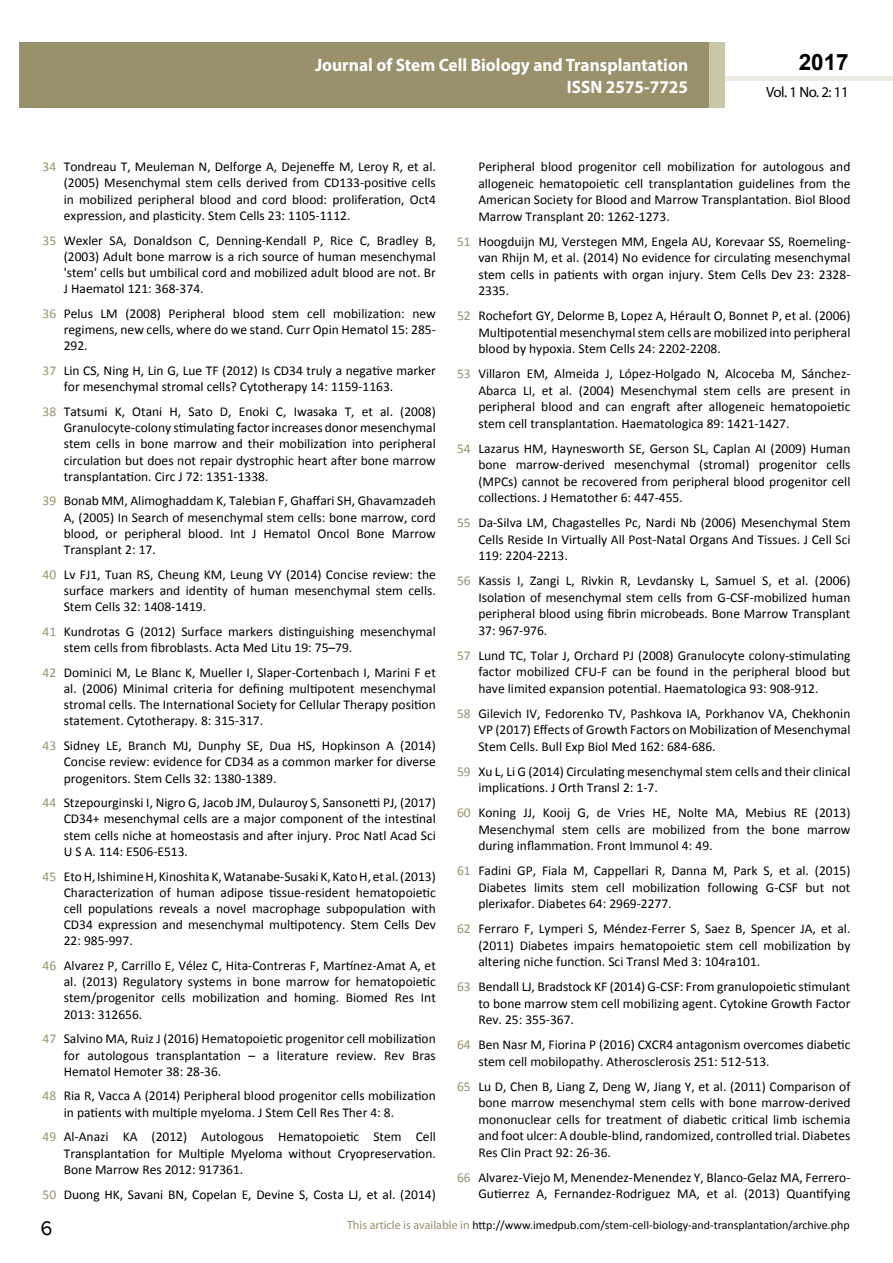
<style>
.page{position:relative;width:893px;height:1263px;background:#fff}
.page>*{position:absolute;margin:0;border:0;box-sizing:border-box;transform-origin:0 0}
.t1{font:25.5px "Tunga";color:#000}
.t2{font:700 22.5px "Arial";color:#000}
.t3{font:700 18px/21.6px "Myriad Pro";color:#fff;text-align:right;scale:.96 1}
.t4{font:14.85px "Myriad Pro";letter-spacing:-.03em;color:#000}
.t5{font:13.5px/16.2px "Calibri";color:#000;text-align:justify}
.t6{font:12px "Calibri";color:#000}
.s1{color:#98916c}
.s2{font-family:"Myriad Pro";color:#98916c}
</style>
<div class="page">
<div style="left:725px;top:76px;width:168px;height:5px;background:#ecebe0"></div>
<div style="left:19px;top:42px;width:690px;height:66px;background:#98916c"></div>
<div style="left:709px;top:42px;width:16px;height:66px;background:#c9c7a9"></div>
<h3 class="t3" style="left:315px;top:54px;width:390px">Journal of Stem Cell Biology and Transplantation<br>ISSN 2575-7725</h3>
<h2 class="t2" style="left:799px;top:47px;width:52px">2017</h2>
<p class="t4" style="left:766px;top:83px;width:84px">Vol. 1 No. 2: 11</p>
<p class="t5" style="left:64px;top:159px;width:374px;text-indent:-21px"><span class="s1">34</span> Tondreau T, Meuleman N, Delforge A, Dejeneffe M, Leroy R, et al. (2005) Mesenchymal stem cells derived from CD133-positive cells in mobilized peripheral blood and cord blood: proliferation, Oct4 expression, and plasticity. Stem Cells 23: 1105-1112.</p>
<p class="t5" style="left:64px;top:232px;width:374px;text-indent:-21px"><span class="s1">35</span> Wexler SA, Donaldson C, Denning-Kendall P, Rice C, Bradley B, (2003) Adult bone marrow is a rich source of human mesenchymal 'stem' cells but umbilical cord and mobilized adult blood are not. Br J Haematol 121: 368-374.</p>
<p class="t5" style="left:64px;top:305px;width:374px;text-indent:-21px"><span class="s1">36</span> Pelus LM (2008) Peripheral blood stem cell mobilization: new regimens, new cells, where do we stand. Curr Opin Hematol 15: 285- 292.</p>
<p class="t5" style="left:64px;top:362px;width:374px;text-indent:-21px"><span class="s1">37</span> Lin CS, Ning H, Lin G, Lue TF (2012) Is CD34 truly a negative marker for mesenchymal stromal cells? Cytotherapy 14: 1159-1163.</p>
<p class="t5" style="left:64px;top:403px;width:374px;text-indent:-21px"><span class="s1">38</span> Tatsumi K, Otani H, Sato D, Enoki C, Iwasaka T, et al. (2008)<br>Granulocyte-colony stimulating factor increases donor mesenchymal stem cells in bone marrow and their mobilization into peripheral circulation but does not repair dystrophic heart after bone marrow transplantation. Circ J 72: 1351-1338.</p>
<p class="t5" style="left:64px;top:493px;width:374px;text-indent:-21px"><span class="s1">39</span> Bonab MM, Alimoghaddam K, Talebian F, Ghaffari SH, Ghavamzadeh A, (2005) In Search of mesenchymal stem cells: bone marrow, cord blood, or peripheral blood. Int J Hematol Oncol Bone Marrow Transplant 2: 17.</p>
<p class="t5" style="left:64px;top:566px;width:374px;text-indent:-21px"><span class="s1">40</span> Lv FJ1, Tuan RS, Cheung KM, Leung VY (2014) Concise review: the surface markers and identity of human mesenchymal stem cells.<br>Stem Cells 32: 1408-1419.</p>
<p class="t5" style="left:64px;top:623px;width:374px;text-indent:-21px"><span class="s1">41</span> Kundrotas G (2012) Surface markers distinguishing mesenchymal stem cells from fibroblasts. Acta Med Litu 19: 75–79.</p>
<p class="t5" style="left:64px;top:664px;width:374px;text-indent:-21px"><span class="s1">42</span> Dominici M, Le Blanc K, Mueller I, Slaper-Cortenbach I, Marini F et al. (2006) Minimal criteria for defining multipotent mesenchymal stromal cells. The International Society for Cellular Therapy position statement. Cytotherapy. 8: 315-317.</p>
<p class="t5" style="left:64px;top:737px;width:374px;text-indent:-21px"><span class="s1">43</span> Sidney LE, Branch MJ, Dunphy SE, Dua HS, Hopkinson A (2014)<br>Concise review: evidence for CD34 as a common marker for diverse progenitors. Stem Cells 32: 1380-1389.</p>
<p class="t5" style="left:64px;top:795px;width:374px;text-indent:-21px"><span class="s1">44</span> Stzepourginski I, Nigro G, Jacob JM, Dulauroy S, Sansonetti PJ, (2017)<br>CD34+ mesenchymal cells are a major component of the intestinal stem cells niche at homeostasis and after injury. Proc Natl Acad Sci U S A. 114: E506-E513.</p>
<p class="t5" style="left:64px;top:868px;width:374px;text-indent:-21px"><span class="s1">45</span> Eto H, Ishimine H, Kinoshita K, Watanabe-Susaki K, Kato H, et al. (2013)<br>Characterization of human adipose tissue-resident hematopoietic cell populations reveals a novel macrophage subpopulation with CD34 expression and mesenchymal multipotency. Stem Cells Dev 22: 985-997.</p>
<p class="t5" style="left:64px;top:957px;width:374px;text-indent:-21px"><span class="s1">46</span> Alvarez P, Carrillo E, Vélez C, Hita-Contreras F, Martínez-Amat A, et al. (2013) Regulatory systems in bone marrow for hematopoietic stem/progenitor cells mobilization and homing. Biomed Res Int 2013: 312656.</p>
<p class="t5" style="left:64px;top:1031px;width:374px;text-indent:-21px"><span class="s1">47</span> Salvino MA, Ruiz J (2016) Hematopoietic progenitor cell mobilization for autologous transplantation – a literature review. Rev Bras Hematol Hemoter 38: 28-36.</p>
<p class="t5" style="left:64px;top:1088px;width:374px;text-indent:-21px"><span class="s1">48</span> Ria R, Vacca A (2014) Peripheral blood progenitor cells mobilization in patients with multiple myeloma. J Stem Cell Res Ther 4: 8.</p>
<p class="t5" style="left:64px;top:1129px;width:374px;text-indent:-21px"><span class="s1">49</span> Al-Anazi KA (2012) Autologous Hematopoietic Stem Cell Transplantation for Multiple Myeloma without Cryopreservation.<br>Bone Marrow Res 2012: 917361.</p>
<p class="t5" style="left:43px;top:1186px;width:395px"><span class="s1">50</span> Duong HK, Savani BN, Copelan E, Devine S, Costa LJ, et al. (2014)</p>
<p class="t5" style="left:478px;top:159px;width:374px">Peripheral blood progenitor cell mobilization for autologous and allogeneic hematopoietic cell transplantation guidelines from the American Society for Blood and Marrow Transplantation. Biol Blood Marrow Transplant 20: 1262-1273.</p>
<p class="t5" style="left:478px;top:233px;width:374px;text-indent:-21px"><span class="s1">51</span> Hoogduijn MJ, Verstegen MM, Engela AU, Korevaar SS, Roemeling&shy;van Rhijn M, et al. (2014) No evidence for circulating mesenchymal stem cells in patients with organ injury. Stem Cells Dev 23: 2328- 2335.</p>
<p class="t5" style="left:478px;top:308px;width:374px;text-indent:-21px"><span class="s1">52</span> Rochefort GY, Delorme B, Lopez A, Hérault O, Bonnet P, et al. (2006)<br>Multipotential mesenchymal stem cells are mobilized into peripheral blood by hypoxia. Stem Cells 24: 2202-2208.</p>
<p class="t5" style="left:478px;top:366px;width:374px;text-indent:-21px"><span class="s1">53</span> Villaron EM, Almeida J, López-Holgado N, Alcoceba M, Sánchez-Abarca LI, et al. (2004) Mesenchymal stem cells are present in peripheral blood and can engraft after allogeneic hematopoietic stem cell transplantation. Haematologica 89: 1421-1427.</p>
<p class="t5" style="left:478px;top:440px;width:374px;text-indent:-21px"><span class="s1">54</span> Lazarus HM, Haynesworth SE, Gerson SL, Caplan AI (2009) Human bone marrow-derived mesenchymal (stromal) progenitor cells (MPCs) cannot be recovered from peripheral blood progenitor cell collections. J Hematother 6: 447-455.</p>
<p class="t5" style="left:478px;top:515px;width:374px;text-indent:-21px"><span class="s1">55</span> Da-Silva LM, Chagastelles Pc, Nardi Nb (2006) Mesenchymal Stem Cells Reside In Virtually All Post-Natal Organs And Tissues. J Cell Sci 119: 2204-2213.</p>
<p class="t5" style="left:478px;top:573px;width:374px;text-indent:-21px"><span class="s1">56</span> Kassis I, Zangi L, Rivkin R, Levdansky L, Samuel S, et al. (2006)<br>Isolation of mesenchymal stem cells from G-CSF-mobilized human peripheral blood using fibrin microbeads. Bone Marrow Transplant 37: 967-976.</p>
<p class="t5" style="left:478px;top:647px;width:374px;text-indent:-21px"><span class="s1">57</span> Lund TC, Tolar J, Orchard PJ (2008) Granulocyte colony-stimulating factor mobilized CFU-F can be found in the peripheral blood but have limited expansion potential. Haematologica 93: 908-912.</p>
<p class="t5" style="left:478px;top:705px;width:374px;text-indent:-21px"><span class="s1">58</span> Gilevich IV, Fedorenko TV, Pashkova IA, Porkhanov VA, Chekhonin VP (2017) Effects of Growth Factors on Mobilization of Mesenchymal Stem Cells. Bull Exp Biol Med 162: 684-686.</p>
<p class="t5" style="left:478px;top:763px;width:374px;text-indent:-21px"><span class="s1">59</span> Xu L, Li G (2014) Circulating mesenchymal stem cells and their clinical implications. J Orth Transl 2: 1-7.</p>
<p class="t5" style="left:478px;top:805px;width:374px;text-indent:-21px"><span class="s1">60</span> Koning JJ, Kooij G, de Vries HE, Nolte MA, Mebius RE (2013)<br>Mesenchymal stem cells are mobilized from the bone marrow during inflammation. Front Immunol 4: 49.</p>
<p class="t5" style="left:478px;top:863px;width:374px;text-indent:-21px"><span class="s1">61</span> Fadini GP, Fiala M, Cappellari R, Danna M, Park S, et al. (2015)<br>Diabetes limits stem cell mobilization following G-CSF but not plerixafor. Diabetes 64: 2969-2277.</p>
<p class="t5" style="left:478px;top:921px;width:374px;text-indent:-21px"><span class="s1">62</span> Ferraro F, Lymperi S, Méndez-Ferrer S, Saez B, Spencer JA, et al. (2011) Diabetes impairs hematopoietic stem cell mobilization by altering niche function. Sci Transl Med 3: 104ra101.</p>
<p class="t5" style="left:478px;top:979px;width:374px;text-indent:-21px"><span class="s1">63</span> Bendall LJ, Bradstock KF (2014) G-CSF: From granulopoietic stimulant to bone marrow stem cell mobilizing agent. Cytokine Growth Factor Rev. 25: 355-367.</p>
<p class="t5" style="left:478px;top:1037px;width:374px;text-indent:-21px"><span class="s1">64</span> Ben Nasr M, Fiorina P (2016) CXCR4 antagonism overcomes diabetic stem cell mobilopathy. Atherosclerosis 251: 512-513.</p>
<p class="t5" style="left:478px;top:1078px;width:374px;text-indent:-21px"><span class="s1">65</span> Lu D, Chen B, Liang Z, Deng W, Jiang Y, et al. (2011) Comparison of bone marrow mesenchymal stem cells with bone marrow-derived mononuclear cells for treatment of diabetic critical limb ischemia and foot ulcer: A double-blind, randomized, controlled trial. Diabetes Res Clin Pract 92: 26-36.</p>
<p class="t5" style="left:457px;top:1169px;width:395px;text-align:right"><span class="s1">66</span> Alvarez-Viejo M, Menendez-Menendez Y, Blanco-Gelaz MA, Ferrero-<br>Gutierrez A, Fernandez-Rodriguez MA, et al. (2013) Quantifying</p>
<h1 class="t1" style="left:40px;top:1211px;width:14px">6</h1>
<p class="t6" style="left:347px;top:1217px;width:504px"><span class="s2">This article is available in</span> http://www.imedpub.com/stem-cell-biology-and-transplantation/archive.php</p>
</div>
